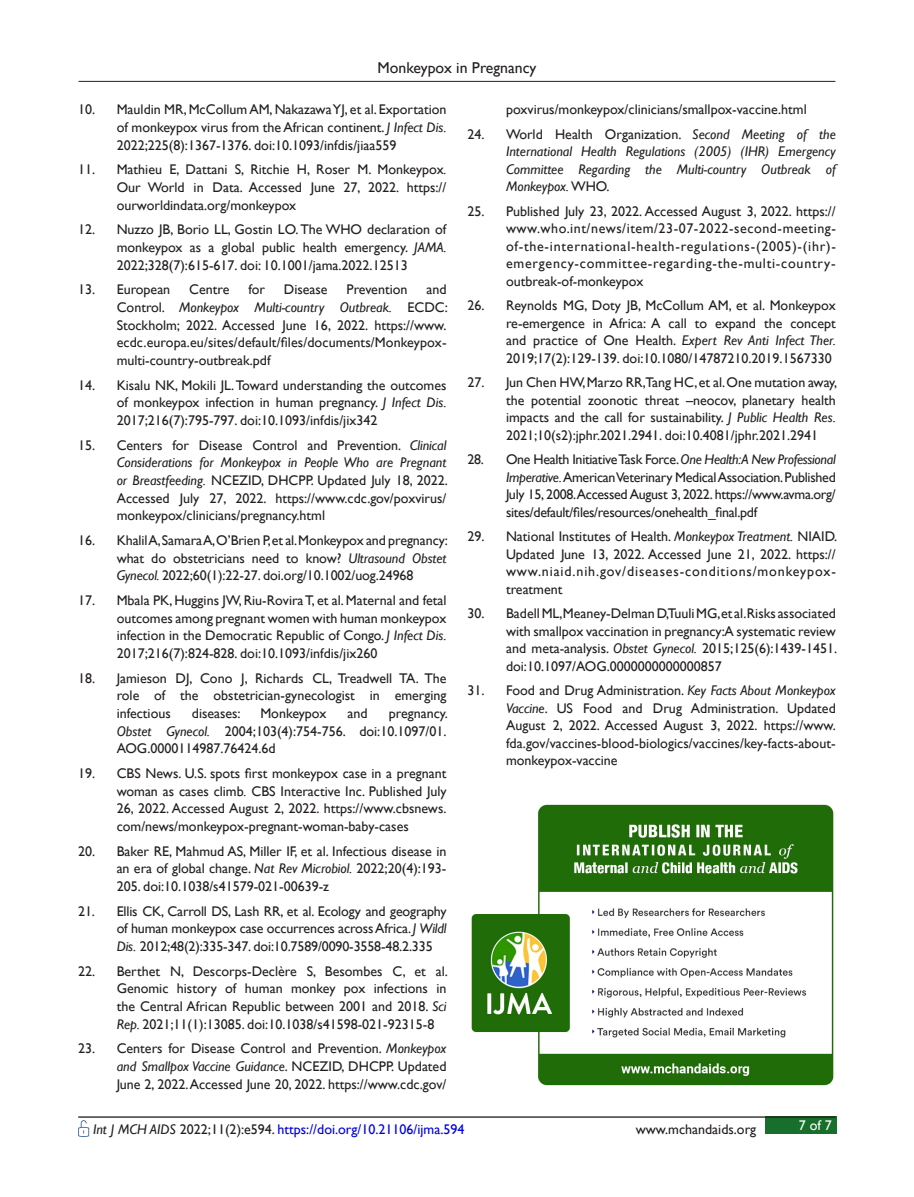
<style>
.page{position:relative;width:914px;height:1197px;background:#fff}
.page>*{position:absolute;margin:0;border:0;box-sizing:border-box;transform-origin:0 0}
.t1{font:15.75px "Gill Sans";color:#231f20}
.REF{font:14px/17.7px "Gill Sans";color:#231f20;text-align:justify}
.REF-2{font:italic 14px/17.5px "Gill Sans";color:#231f20;text-align:justify}
.t2{font:14px "Gill Sans";color:#0000e1}
.t3{font:14px "Gill Sans";color:#fff}
.s1{font-style:italic}
.s2{font-style:normal}
.s3{font-style:italic;color:#231f20}
.s4{color:#231f20}
</style>
<div class="page">
<hr style="left:78px;top:81px;width:757px;height:1px;background:#231f20">
<div style="left:765px;top:1117px;width:71px;height:17px;background:#176f2b"></div>
<hr style="left:78px;top:1116px;width:757px;height:2px;background:#231f20">
<svg style="left:78px;top:1120px;width:11px;height:17px"></svg>
<img style="left:471px;top:804px;width:363px;height:282px">
<p class="t1" style="left:377px;top:59px;width:160px">Monkeypox in Pregnancy</p>
<p class="REF" style="left:117px;top:101px;width:331px;text-indent:-38px">10. Mauldin MR, McCollum AM, Nakazawa YJ, et al. Exportation of monkeypox virus from the African continent. <span class="s1">J Infect Dis.<br></span>2022;225(8):1367-1376. doi:10.1093/infdis/jiaa559</p>
<p class="REF" style="left:117px;top:161px;width:331px;text-indent:-38px">11. Mathieu E, Dattani S, Ritchie H, Roser M. Monkeypox<span class="s1">.<br></span>Our World in Data. Accessed June 27, 2022. https:// ourworldindata.org/monkeypox</p>
<p class="REF" style="left:117px;top:221px;width:331px;text-indent:-38px">12. Nuzzo JB, Borio LL, Gostin LO. The WHO declaration of monkeypox as a global public health emergency. <span class="s1">JAMA.<br></span>2022;328(7):615-617. doi: 10.1001/jama.2022.12513</p>
<p class="REF" style="left:78px;top:281px;width:94px">13. European</p>
<p class="REF" style="left:189px;top:281px;width:42px">Centre</p>
<p class="REF" style="left:248px;top:281px;width:18px">for</p>
<p class="REF" style="left:284px;top:281px;width:45px">Disease</p>
<p class="REF" style="left:346px;top:281px;width:62px">Prevention</p>
<p class="REF" style="left:117px;top:281px;width:333px;text-indent:310px">and Control. <span class="s1">Monkeypox Multi-country Outbreak.</span> ECDC:<br>Stockholm; 2022. Accessed June 16, 2022. https://www. ecdc.europa.eu/sites/default/files/documents/Monkeypox&shy;multi-country-outbreak.pdf</p>
<p class="REF" style="left:117px;top:376px;width:331px;text-indent:-38px">14. Kisalu NK, Mokili JL. Toward understanding the outcomes of monkeypox infection in human pregnancy. <span class="s1">J Infect Dis.<br></span>2017;216(7):795-797. doi:10.1093/infdis/jix342</p>
<p class="REF" style="left:117px;top:436px;width:333px;text-indent:-38px">15. Centers for Disease Control and Prevention. <span class="s1">Clinical Considerations for Monkeypox in People Who are Pregnant or Breastfeeding.</span> NCEZID, DHCPP. Updated July 18, 2022.<br>Accessed July 27, 2022. https://www.cdc.gov/poxvirus/ monkeypox/clinicians/pregnancy.html</p>
<p class="REF" style="left:117px;top:532px;width:333px;text-indent:-38px">16. Khalil A, Samara A, O’Brien P, et al. Monkeypox and pregnancy: what do obstetricians need to know? <span class="s1">Ultrasound Obstet Gynecol.</span> 2022;60(1):22-27. doi.org/10.1002/uog.24968</p>
<p class="REF" style="left:117px;top:592px;width:331px;text-indent:-38px">17. Mbala PK, Huggins JW, Riu-Rovira T, et al. Maternal and fetal outcomes among pregnant women with human monkeypox infection in the Democratic Republic of Congo. <span class="s1">J Infect Dis.<br></span>2017;216(7):824-828. doi:10.1093/infdis/jix260</p>
<p class="REF" style="left:117px;top:669px;width:331px;text-indent:-38px">18. Jamieson DJ, Cono J, Richards CL, Treadwell TA. The role of the obstetrician-gynecologist in emerging infectious</p>
<p class="REF" style="left:192px;top:705px;width:50px">diseases:</p>
<p class="REF" style="left:260px;top:705px;width:68px">Monkeypox</p>
<p class="REF" style="left:347px;top:705px;width:22px">and</p>
<p class="REF" style="left:117px;top:705px;width:333px;text-indent:272px">pregnancy.<br><span class="s1">Obstet Gynecol.</span> 2004;103(4):754-756. doi:10.1097/01.<br>AOG.0000114987.76424.6d</p>
<p class="REF" style="left:117px;top:765px;width:331px;text-indent:-38px">19. CBS News. U.S. spots first monkeypox case in a pregnant woman as cases climb<span class="s1">.</span> CBS Interactive Inc. Published July 26, 2022. Accessed August 2, 2022. https://www.cbsnews. com/news/monkeypox-pregnant-woman-baby-cases</p>
<p class="REF" style="left:117px;top:842px;width:331px;text-indent:-38px">20. Baker RE, Mahmud AS, Miller IF, et al. Infectious disease in an era of global change. <span class="s1">Nat Rev Microbiol.</span> 2022;20(4):193- 205. doi:10.1038/s41579-021-00639-z</p>
<p class="REF" style="left:117px;top:902px;width:331px;text-indent:-38px">21. Ellis CK, Carroll DS, Lash RR, et al. Ecology and geography of human monkeypox case occurrences across Africa. <span class="s1">J Wildl Dis.</span> 2012;48(2):335-347. doi:10.7589/0090-3558-48.2.335</p>
<p class="REF" style="left:117px;top:962px;width:333px;text-indent:-38px">22. Berthet N, Descorps-Declère S, Besombes C, et al.<br>Genomic history of human monkey pox infections in the Central African Republic between 2001 and 2018. <span class="s1">Sci Rep.</span> 2021;11(1):13085. doi:10.1038/s41598-021-92315-8</p>
<p class="REF" style="left:117px;top:1040px;width:331px;text-indent:-38px">23. Centers for Disease Control and Prevention. <span class="s1">Monkeypox and Smallpox Vaccine Guidance</span>. NCEZID, DHCPP. Updated June 2, 2022. Accessed June 20, 2022. https://www.cdc.gov/</p>
<p class="REF" style="left:506px;top:101px;width:302px">poxvirus/monkeypox/clinicians/smallpox-vaccine.html</p>
<p class="REF-2" style="left:506px;top:126px;width:331px;text-indent:-38px"><span class="s2">24. World Health Organization.</span> Second Meeting of the International Health Regulations (2005) (IHR) Emergency Committee Regarding the Multi-country Outbreak of Monkeypox. <span class="s2">WHO.</span></p>
<p class="REF" style="left:506px;top:203px;width:331px;text-indent:-38px">25. Published July 23, 2022. Accessed August 3, 2022. https:// www.who.int/news/item/23-07-2022-second-meeting&shy;of-the-international-health-regulations-(2005)-(ihr)- emergency-committee-regarding-the-multi-country&shy;outbreak-of-monkeypox</p>
<p class="REF" style="left:506px;top:297px;width:331px;text-indent:-38px">26. Reynolds MG, Doty JB, McCollum AM, et al. Monkeypox re-emergence in Africa: A call to expand the concept and practice of One Health. <span class="s1">Expert Rev Anti Infect Ther.<br></span>2019;17(2):129-139. doi:10.1080/14787210.2019.1567330</p>
<p class="REF" style="left:506px;top:374px;width:333px;text-indent:-38px">27. Jun Chen HW, Marzo RR,Tang HC, et al. One mutation away, the potential zoonotic threat –neocov, planetary health impacts and the call for sustainability. <span class="s1">J Public Health Res.<br></span>2021;10(s2):jphr.2021.2941. doi:10.4081/jphr.2021.2941</p>
<p class="REF" style="left:506px;top:451px;width:331px;text-indent:-38px">28. One Health Initiative Task Force. <span class="s1">One Health:A New Professional Imperative.</span> American Veterinary Medical Association. Published July 15, 2008.Accessed August 3, 2022. https://www.avma.org/ sites/default/files/resources/onehealth_final.pdf</p>
<p class="REF" style="left:506px;top:528px;width:333px;text-indent:-38px">29. National Institutes of Health. <span class="s1">Monkeypox Treatment.</span> NIAID.<br>Updated June 13, 2022. Accessed June 21, 2022. https:// www.niaid.nih.gov/diseases-conditions/monkeypox&shy;treatment</p>
<p class="REF" style="left:506px;top:605px;width:333px;text-indent:-38px">30. Badell ML,Meaney-Delman D,Tuuli MG,et al.Risks associated with smallpox vaccination in pregnancy:A systematic review and meta-analysis. <span class="s1">Obstet Gynecol.</span> 2015;125(6):1439-1451. doi:10.1097/AOG.0000000000000857</p>
<p class="REF" style="left:506px;top:682px;width:331px;text-indent:-38px">31. Food and Drug Administration. <span class="s1">Key Facts About Monkeypox Vaccine</span>. US Food and Drug Administration. Updated August 2, 2022. Accessed August 3, 2022. https://www. fda.gov/vaccines-blood-biologics/vaccines/key-facts-about&shy;monkeypox-vaccine</p>
<p class="t2" style="left:93px;top:1121px;width:373px"><span class="s3">Int J MCH AIDS</span> <span class="s4">2022;11(2):e594.</span> https://doi.org/10.21106/ijma.594</p>
<p class="REF" style="left:635px;top:1120px;width:122px">www.mchandaids.org</p>
<p class="t3" style="left:799px;top:1117px;width:35px">7 of 7</p>
</div>
